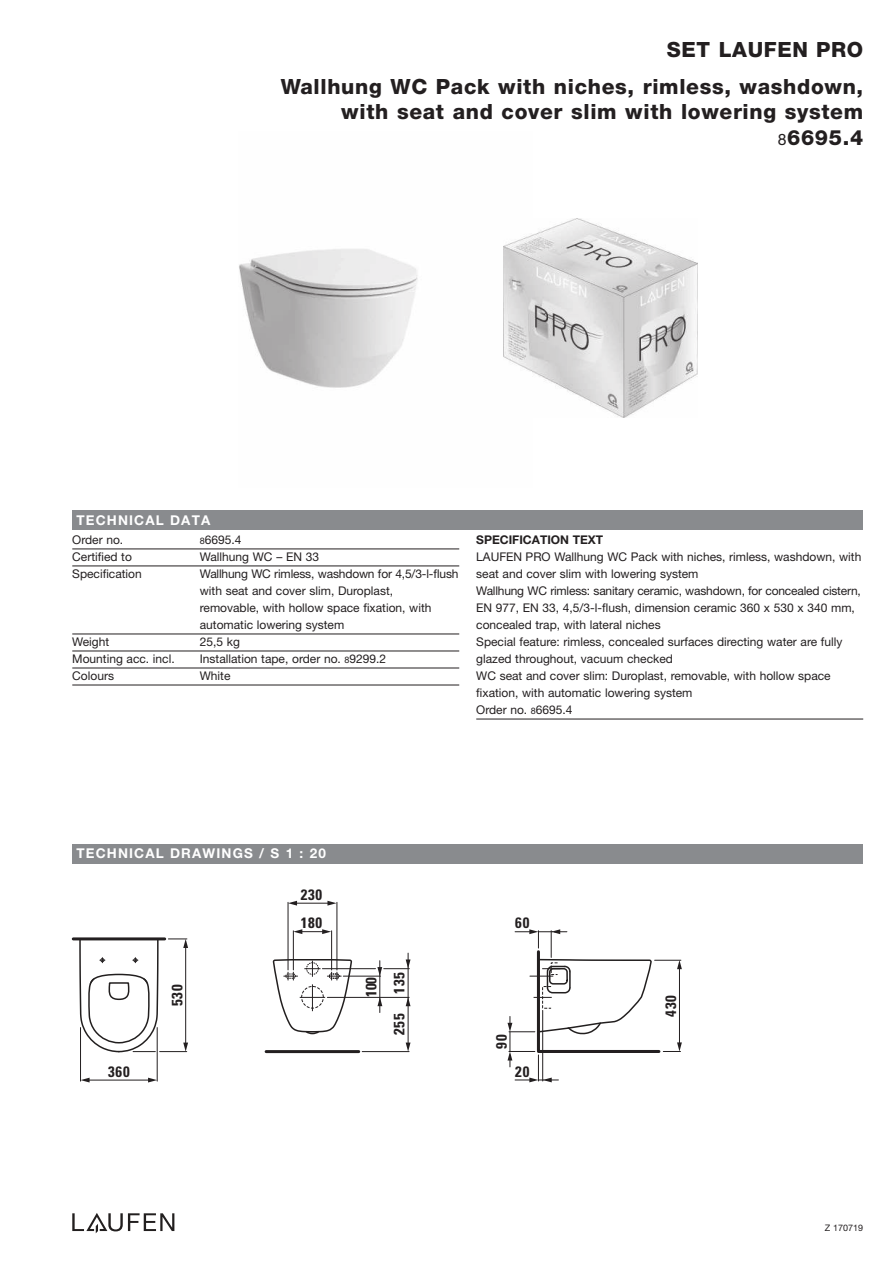
<style>
.page{position:relative;width:893px;height:1263px;background:#fff}
.page>*{position:absolute;margin:0;border:0;box-sizing:border-box;transform-origin:0 0}
.t1{font:800 21px/25.5px "Helvetica Neue";letter-spacing:.03em;color:#231f20;text-align:right}
.t2{font:700 condensed 15px/28px "Univers";letter-spacing:.05em;color:#231f20}
.t3{font:700 13.5px "Helvetica Neue LT Std";letter-spacing:.085em;color:#fff}
.t4{font:12px/17px "Helvetica Neue";color:#231f20}
.t5{font:700 12px "Helvetica Neue LT Std";color:#231f20}
.t6{font:9px "Helvetica Neue";color:#231f20}
.s1{font-weight:400;font-size:15.75px}
.s2{font-size:9px}
</style>
<div class="page">
<svg style="left:272px;top:942px;width:81px;height:93px"></svg>
<hr style="left:73px;top:937px;width:92px;height:3px;background:#231f20">
<hr style="left:266px;top:1050px;width:93px;height:3px;background:#231f20">
<svg style="left:79px;top:937px;width:109px;height:146px"></svg>
<hr style="left:185px;top:946px;width:1px;height:98px;background:#231f20">
<hr style="left:343px;top:976px;width:38px;height:1px;background:#231f20">
<svg style="left:377px;top:998px;width:5px;height:8px"></svg>
<hr style="left:380px;top:961px;width:1px;height:51px;background:#231f20">
<hr style="left:362px;top:1051px;width:47px;height:1px;background:#231f20">
<svg style="left:406px;top:997px;width:4px;height:9px"></svg>
<svg style="left:406px;top:1042px;width:4px;height:9px"></svg>
<hr style="left:408px;top:953px;width:1px;height:90px;background:#231f20">
<hr style="left:322px;top:968px;width:53px;height:1px;background:#231f20">
<svg style="left:377px;top:959px;width:33px;height:17px"></svg>
<hr style="left:327px;top:997px;width:82px;height:1px;background:#231f20">
<svg style="left:507px;top:929px;width:175px;height:153px"></svg>
<hr style="left:293px;top:931px;width:1px;height:39px;background:#231f20">
<hr style="left:331px;top:931px;width:1px;height:39px;background:#231f20">
<svg style="left:293px;top:929px;width:38px;height:5px"></svg>
<hr style="left:288px;top:902px;width:1px;height:68px;background:#231f20">
<hr style="left:337px;top:902px;width:1px;height:68px;background:#231f20">
<svg style="left:288px;top:901px;width:49px;height:5px"></svg>
<div style="left:72px;top:844px;width:791px;height:19px;background:#898b8e"></div>
<div style="left:72px;top:510px;width:791px;height:19px;background:#898b8e"></div>
<svg style="left:72px;top:1213px;width:102px;height:20px"></svg>
<hr style="left:72px;top:549px;width:387px;height:1px;background:#231f20">
<hr style="left:72px;top:566px;width:387px;height:1px;background:#231f20">
<hr style="left:72px;top:634px;width:387px;height:1px;background:#231f20">
<hr style="left:72px;top:651px;width:387px;height:1px;background:#231f20">
<hr style="left:72px;top:668px;width:387px;height:1px;background:#231f20">
<hr style="left:72px;top:685px;width:387px;height:1px;background:#231f20">
<hr style="left:476px;top:719px;width:387px;height:1px;background:#231f20">
<img style="left:239px;top:246px;width:265px;height:142px">
<img style="left:504px;top:219px;width:194px;height:198px">
<h1 class="t1" style="left:667px;top:39px;width:198px">SET LAUFEN PRO</h1>
<h1 class="t1" style="left:281px;top:75px;width:584px">Wallhung WC Pack with niches, rimless, washdown, with seat and cover slim with lowering system<br><span class="s1">8</span>6695.4</h1>
<p class="t3" style="left:77px;top:512px;width:135px">TECHNICAL DATA</p>
<p class="t4" style="left:72px;top:533px;width:53px">Order no.</p>
<p class="t4" style="left:200px;top:533px;width:43px"><span class="s2">8</span>6695.4</p>
<p class="t4" style="left:72px;top:550px;width:61px">Certified to</p>
<p class="t4" style="left:200px;top:550px;width:121px">Wallhung WC – EN 33</p>
<p class="t4" style="left:72px;top:567px;width:71px">Specification</p>
<p class="t4" style="left:200px;top:567px;width:260px">Wallhung WC rimless, washdown for 4,5/3-l-flush with seat and cover slim, Duroplast,<br>removable, with hollow space fixation, with automatic lowering system</p>
<p class="t4" style="left:72px;top:635px;width:38px">Weight</p>
<p class="t4" style="left:200px;top:635px;width:42px">25,5 kg</p>
<p class="t4" style="left:72px;top:652px;width:104px">Mounting acc. incl.</p>
<p class="t4" style="left:200px;top:652px;width:188px">Installation tape, order no. <span class="s2">8</span>9299.2</p>
<p class="t4" style="left:72px;top:669px;width:43px">Colours</p>
<p class="t4" style="left:200px;top:669px;width:32px">White</p>
<p class="t5" style="left:476px;top:533px;width:128px">SPECIFICATION TEXT</p>
<p class="t4" style="left:476px;top:550px;width:387px">LAUFEN PRO Wallhung WC Pack with niches, rimless, washdown, with seat and cover slim with lowering system<br>Wallhung WC rimless: sanitary ceramic, washdown, for concealed cistern, EN 977, EN 33, 4,5/3-l-flush, dimension ceramic 360 x 530 x 340 mm, concealed trap, with lateral niches<br>Special feature: rimless, concealed surfaces directing water are fully glazed throughout, vacuum checked<br>WC seat and cover slim: Duroplast, removable, with hollow space fixation, with automatic lowering system<br>Order no. <span class="s2">8</span>6695.4</p>
<p class="t3" style="left:77px;top:846px;width:251px">TECHNICAL DRAWINGS / S 1 : 20</p>
<p class="t2" style="left:301px;top:880px;width:23px">230</p>
<p class="t2" style="left:108px;top:1057px;width:23px">360</p>
<p class="t2" style="left:163px;top:1006px;width:23px;rotate:-90deg">530</p>
<p class="t2" style="left:301px;top:909px;width:23px">180</p>
<p class="t2" style="left:515px;top:909px;width:16px">60</p>
<p class="t2" style="left:357px;top:997px;width:26px;rotate:-90deg">100<br>135</p>
<p class="t2" style="left:385px;top:1035px;width:23px;rotate:-90deg">255</p>
<p class="t2" style="left:488px;top:1049px;width:16px;rotate:-90deg">90</p>
<p class="t2" style="left:515px;top:1057px;width:16px">20</p>
<p class="t2" style="left:657px;top:1016px;width:23px;rotate:-90deg">430</p>
<p class="t6" style="left:825px;top:1224px;width:40px">Z 170719</p>
</div>
